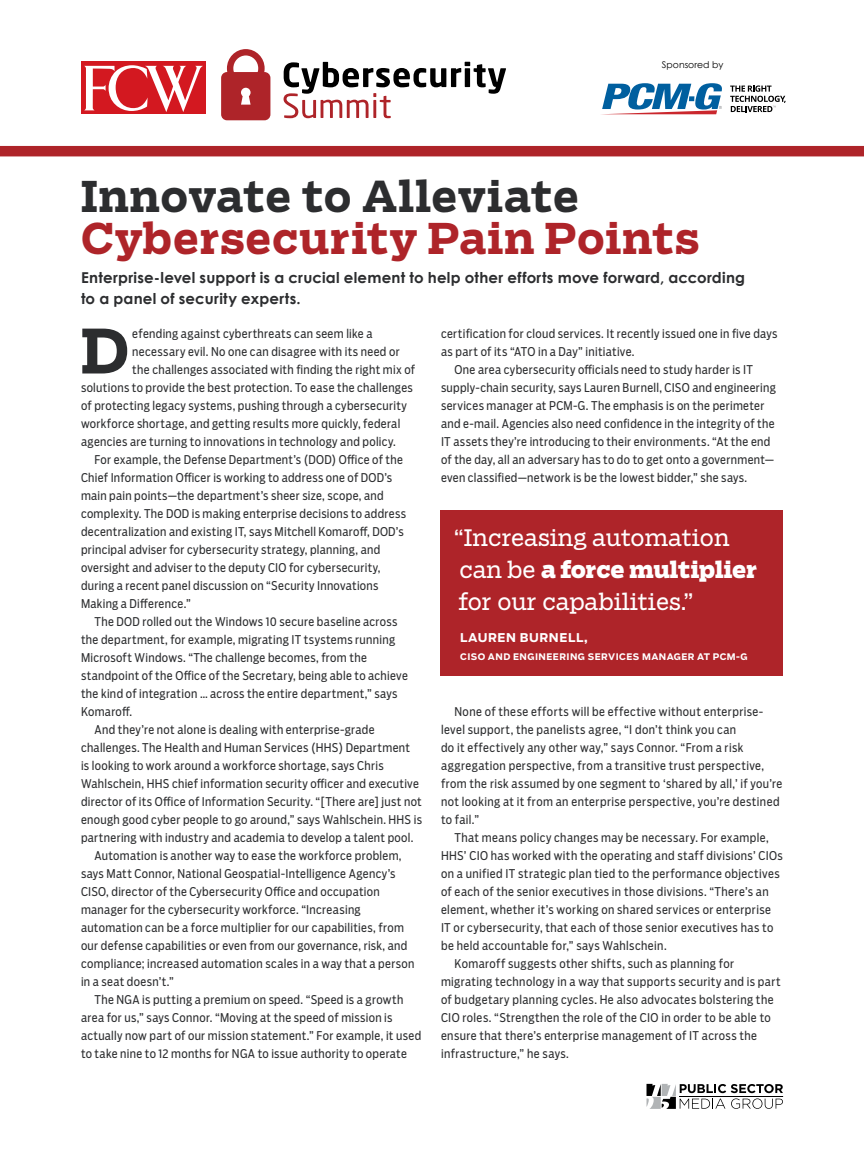
<style>
.page{position:relative;width:864px;height:1161px;background:#fff}
.page>*{position:absolute;margin:0;border:0;box-sizing:border-box;transform-origin:0 0}
.t1{font:700 60.6px "Boomer Serif";color:#2c2d2f}
.t2{font:700 42px "Boomer Serif";letter-spacing:.02em;color:#ae2429}
.t3{font:700 42px "Boomer Serif";letter-spacing:.015em;color:#2c2d2f}
.t4{font:22.5px/32px "Boomer Serif";color:#fff}
.t5{font:700 15px/21px "Century Gothic";letter-spacing:.015em;color:#2c2d2f}
.t6{font:12px/18px "Boomer Cond";letter-spacing:.025em;color:#2c2d2f}
.t7{font:700 12px "Boomer";letter-spacing:.05em;color:#fff}
.t8{font:9.3px "Century Gothic";color:#000}
.t9{font:700 9px "Boomer";letter-spacing:.05em;color:#fff}
.s1{font-weight:800}
</style>
<div class="page">
<div style="left:440px;top:510px;width:343px;height:166px;background:#ae2429"></div>
<svg style="left:647px;top:1084px;width:136px;height:25px"></svg>
<div style="left:0;top:146px;width:864px;height:10px;background:#ae2429"></div>
<svg style="left:221px;top:49px;width:49px;height:71px"></svg>
<svg style="left:284px;top:62px;width:222px;height:56px"></svg>
<div style="left:81px;top:62px;width:124px;height:52px;background:#d31820"></div>
<svg style="left:84px;top:65px;width:119px;height:47px"></svg>
<svg style="left:602px;top:83px;width:120px;height:31px"></svg>
<svg style="left:730px;top:85px;width:56px;height:27px"></svg>
<p class="t8" style="left:662px;top:59px;width:63px">Sponsored by</p>
<h2 class="t3" style="left:81px;top:170px;width:500px">Innovate to Alleviate</h2>
<h2 class="t2" style="left:81px;top:212px;width:620px">Cybersecurity Pain Points</h2>
<p class="t5" style="left:81px;top:267px;width:666px">Enterprise-level support is a crucial element to help other efforts move forward, according to a panel of security experts.</p>
<h1 class="t1" style="left:81px;top:313px;width:50px">D</h1>
<p class="t6" style="left:132px;top:324px;width:242px">efending against cyberthreats can seem like a</p>
<p class="t6" style="left:132px;top:342px;width:269px">necessary evil. No one can disagree with its need or</p>
<p class="t6" style="left:132px;top:360px;width:284px">the challenges associated with finding the right mix of</p>
<p class="t6" style="left:81px;top:378px;width:333px">solutions to provide the best protection. To ease the challenges</p>
<p class="t6" style="left:81px;top:396px;width:327px">of protecting legacy systems, pushing through a cybersecurity</p>
<p class="t6" style="left:81px;top:414px;width:321px">workforce shortage, and getting results more quickly, federal</p>
<p class="t6" style="left:81px;top:432px;width:316px">agencies are turning to innovations in technology and policy.</p>
<p class="t6" style="left:95px;top:450px;width:310px">For example, the Defense Department’s (DOD) Office of the</p>
<p class="t6" style="left:81px;top:468px;width:313px">Chief Information Officer is working to address one of DOD’s</p>
<p class="t6" style="left:81px;top:486px;width:304px">main pain points—the department’s sheer size, scope, and</p>
<p class="t6" style="left:81px;top:504px;width:327px">complexity. The DOD is making enterprise decisions to address</p>
<p class="t6" style="left:81px;top:522px;width:324px">decentralization and existing IT, says Mitchell Komaroff, DOD’s</p>
<p class="t6" style="left:81px;top:540px;width:301px">principal adviser for cybersecurity strategy, planning, and</p>
<p class="t6" style="left:81px;top:558px;width:301px">oversight and adviser to the deputy CIO for cybersecurity,</p>
<p class="t6" style="left:81px;top:576px;width:299px">during a recent panel discussion on “Security Innovations</p>
<p class="t6" style="left:81px;top:594px;width:111px">Making a Difference.”</p>
<p class="t6" style="left:95px;top:612px;width:305px">The DOD rolled out the Windows 10 secure baseline across</p>
<p class="t6" style="left:81px;top:630px;width:316px">the department, for example, migrating IT tsystems running</p>
<p class="t6" style="left:81px;top:648px;width:287px">Microsoft Windows. “The challenge becomes, from the</p>
<p class="t6" style="left:81px;top:666px;width:328px">standpoint of the Office of the Secretary, being able to achieve</p>
<p class="t6" style="left:81px;top:684px;width:318px">the kind of integration … across the entire department,” says</p>
<p class="t6" style="left:81px;top:702px;width:53px">Komaroff.</p>
<p class="t6" style="left:95px;top:720px;width:282px">And they’re not alone is dealing with enterprise-grade</p>
<p class="t6" style="left:81px;top:738px;width:331px">challenges. The Health and Human Services (HHS) Department</p>
<p class="t6" style="left:81px;top:756px;width:304px">is looking to work around a workforce shortage, says Chris</p>
<p class="t6" style="left:81px;top:774px;width:339px">Wahlschein, HHS chief information security officer and executive</p>
<p class="t6" style="left:81px;top:792px;width:342px">director of its Office of Information Security. “[There are] just not</p>
<p class="t6" style="left:81px;top:810px;width:343px">enough good cyber people to go around,” says Wahlschein. HHS is</p>
<p class="t6" style="left:81px;top:828px;width:334px">partnering with industry and academia to develop a talent pool.</p>
<p class="t6" style="left:95px;top:846px;width:309px">Automation is another way to ease the workforce problem,</p>
<p class="t6" style="left:81px;top:864px;width:316px">says Matt Connor, National Geospatial-Intelligence Agency’s</p>
<p class="t6" style="left:81px;top:882px;width:300px">CISO, director of the Cybersecurity Office and occupation</p>
<p class="t6" style="left:81px;top:900px;width:281px">manager for the cybersecurity workforce. “Increasing</p>
<p class="t6" style="left:81px;top:918px;width:324px">automation can be a force multiplier for our capabilities, from</p>
<p class="t6" style="left:81px;top:936px;width:328px">our defense capabilities or even from our governance, risk, and</p>
<p class="t6" style="left:81px;top:954px;width:335px">compliance; increased automation scales in a way that a person</p>
<p class="t6" style="left:81px;top:972px;width:94px">in a seat doesn’t.”</p>
<p class="t6" style="left:95px;top:990px;width:310px">The NGA is putting a premium on speed. “Speed is a growth</p>
<p class="t6" style="left:81px;top:1008px;width:313px">area for us,” says Connor. “Moving at the speed of mission is</p>
<p class="t6" style="left:81px;top:1026px;width:342px">actually now part of our mission statement.” For example, it used</p>
<p class="t6" style="left:81px;top:1044px;width:327px">to take nine to 12 months for NGA to issue authority to operate</p>
<p class="t6" style="left:441px;top:324px;width:338px">certification for cloud services. It recently issued one in five days</p>
<p class="t6" style="left:441px;top:342px;width:195px">as part of its “ATO in a Day” initiative.</p>
<p class="t6" style="left:455px;top:360px;width:300px">One area cybersecurity officials need to study harder is IT</p>
<p class="t6" style="left:441px;top:378px;width:336px">supply-chain security, says Lauren Burnell, CISO and engineering</p>
<p class="t6" style="left:441px;top:396px;width:325px">services manager at PCM-G. The emphasis is on the perimeter</p>
<p class="t6" style="left:441px;top:414px;width:335px">and e-mail. Agencies also need confidence in the integrity of the</p>
<p class="t6" style="left:441px;top:432px;width:331px">IT assets they’re introducing to their environments. “At the end</p>
<p class="t6" style="left:441px;top:450px;width:335px">of the day, all an adversary has to do to get onto a government—</p>
<p class="t6" style="left:441px;top:468px;width:308px">even classified—network is be the lowest bidder,” she says.</p>
<h3 class="t4" style="left:454px;top:522px;width:305px">“Increasing automation can be <span class="s1">a force multiplier </span>for our capabilities.”</h3>
<p class="t7" style="left:460px;top:630px;width:129px">LAUREN BURNELL,</p>
<p class="t9" style="left:460px;top:651px;width:289px">CISO AND ENGINEERING SERVICES MANAGER AT PCM-G</p>
<p class="t6" style="left:441px;top:702px;width:343px;text-indent:14px">None of these efforts will be effective without enterprise&shy;level support, the panelists agree, “I don’t think you can<br>do it effectively any other way,” says Connor. “From a risk aggregation perspective, from a transitive trust perspective, from the risk assumed by one segment to ‘shared by all,’ if you’re not looking at it from an enterprise perspective, you’re destined to fail.”</p>
<p class="t6" style="left:455px;top:828px;width:316px">That means policy changes may be necessary. For example,</p>
<p class="t6" style="left:441px;top:846px;width:343px">HHS’ CIO has worked with the operating and staff divisions’ CIOs</p>
<p class="t6" style="left:441px;top:864px;width:340px">on a unified IT strategic plan tied to the performance objectives</p>
<p class="t6" style="left:441px;top:882px;width:329px">of each of the senior executives in those divisions. “There’s an</p>
<p class="t6" style="left:441px;top:900px;width:332px">element, whether it’s working on shared services or enterprise</p>
<p class="t6" style="left:441px;top:918px;width:334px">IT or cybersecurity, that each of those senior executives has to</p>
<p class="t6" style="left:441px;top:936px;width:227px">be held accountable for,” says Wahlschein.</p>
<p class="t6" style="left:455px;top:954px;width:281px">Komaroff suggests other shifts, such as planning for</p>
<p class="t6" style="left:441px;top:972px;width:341px">migrating technology in a way that supports security and is part</p>
<p class="t6" style="left:441px;top:990px;width:334px">of budgetary planning cycles. He also advocates bolstering the</p>
<p class="t6" style="left:441px;top:1008px;width:331px">CIO roles. “Strengthen the role of the CIO in order to be able to</p>
<p class="t6" style="left:441px;top:1026px;width:318px">ensure that there’s enterprise management of IT across the</p>
<p class="t6" style="left:441px;top:1044px;width:129px">infrastructure,” he says.</p>
</div>
